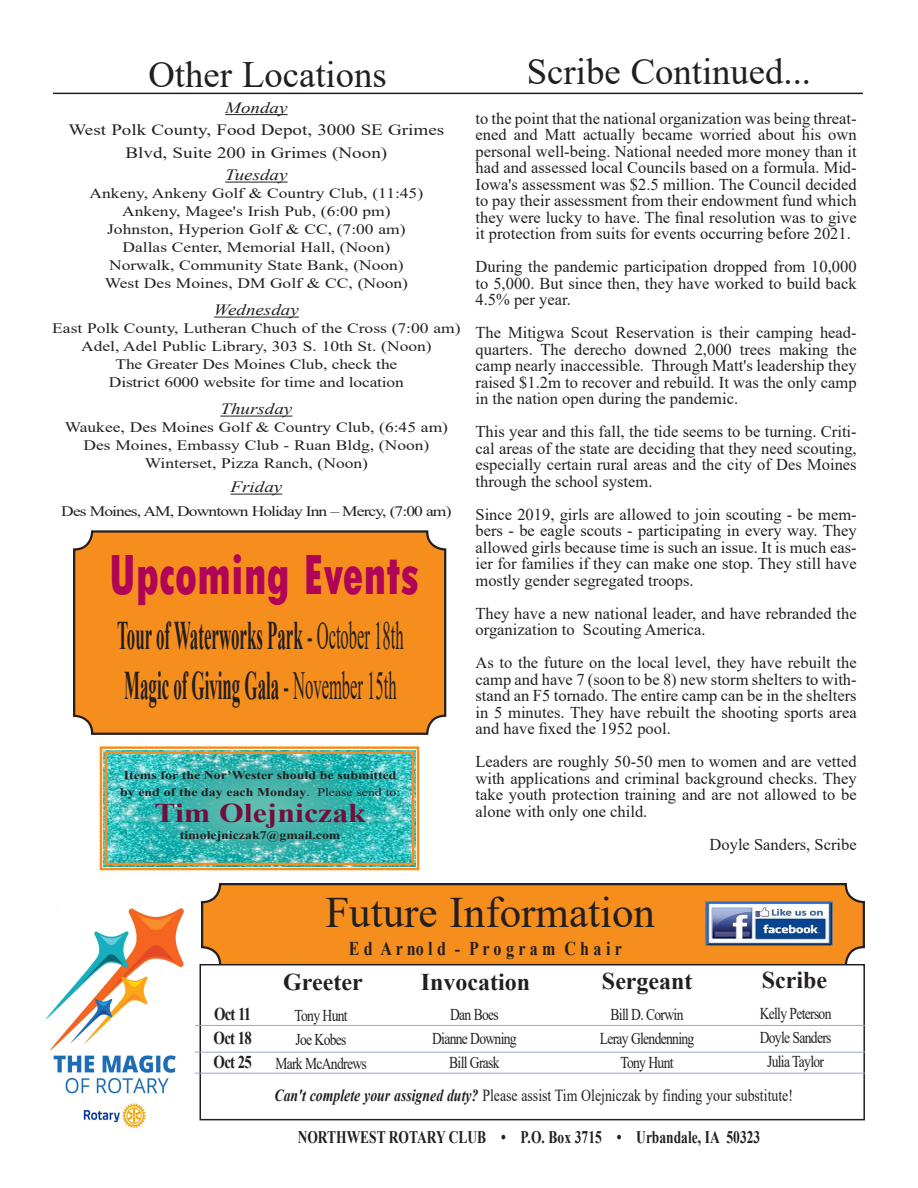
<style>
.page{position:relative;width:918px;height:1188px;background:#fff}
.page>*{position:absolute;margin:0;border:0;box-sizing:border-box;transform-origin:0 0}
.t1{font:800 condensed 59.4px "Tw Cen";color:#b00557;scale:.82 1}
.t2{font:43.35px "Times New Roman";color:#231f20}
.t3{font:700 40.5px "Times New Roman";color:#231f20;scale:.42 1}
.t4{font:37.05px "Times New Roman";color:#231f20}
.t5{font:700 27px "Times New Roman";color:#710f3c;scale:1.18 1}
.t6{font:700 24px "Times New Roman";color:#231f20}
.t7{font:700 19.5px "Times New Roman";letter-spacing:.275em;color:#231f20;scale:.82 1}
.t8{font:700 18px "Times New Roman";letter-spacing:-.05em;color:#231f20;scale:.82 1}
.t9{font:700 17.55px "Times New Roman";color:#231f20;scale:.77 1}
.t10{font:16.95px "Times New Roman";color:#231f20;scale:.82 1}
.t11{font:16.5px/16.5px "Times New Roman";color:#231f20;text-align:justify}
.t12{font:16.5px "Times New Roman";letter-spacing:-.05em;color:#231f20;scale:.82 1}
.t13{font:16.5px "Times New Roman";color:#231f20;scale:.82 1}
.t14{font:15.75px "Times New Roman";color:#231f20;scale:1.21 1}
.t15{font:italic 15.75px "Times New Roman";color:#231f20;scale:1.21 1}
.t16{font:14.4px "Times New Roman";color:#231f20;scale:1.21 1}
.t17{font:14.4px "Times New Roman";letter-spacing:-.05em;color:#231f20;scale:1.21 1}
.t18{font:700 11.7px "Times New Roman";color:#231f20;scale:1.18 1}
.s1{font-weight:400;font-size:39.9px}
.s2{font-weight:400}
.s3{font-weight:700;font-style:italic}
</style>
<div class="page">
<svg style="left:99px;top:746px;width:321px;height:125px;background:#52b9ad"></svg>
<div style="left:105px;top:751px;width:309px;height:114px;border:2px solid #f68e1e"></div>
<div style="left:202px;top:884px;width:662px;height:81px;background:#f68e1e;border-radius:18px"></div>
<div style="left:201px;top:883px;width:664px;height:83px;border:2px solid #231f20;border-radius:18px"></div>
<div style="left:74px;top:531px;width:371px;height:203px;background:#f68e1e;border-radius:18px"></div>
<div style="left:73px;top:530px;width:373px;height:205px;border:2px solid #231f20;border-radius:18px"></div>
<div style="left:200px;top:964px;width:665px;height:156px;border:2px solid #231f20"></div>
<img style="left:705px;top:901px;width:128px;height:45px">
<hr style="left:53px;top:93px;width:810px;height:1px;background:#231f20">
<hr style="left:75px;top:1025px;width:790px;height:1px;background:#9aa7ce">
<hr style="left:75px;top:1052px;width:790px;height:1px;background:#9aa7ce">
<hr style="left:75px;top:1073px;width:790px;height:1px;background:#9aa7ce">
<img style="left:45px;top:908px;width:150px;height:221px">
<hr style="left:225px;top:114px;width:63px;height:1px;background:#231f20">
<hr style="left:225px;top:182px;width:63px;height:1px;background:#231f20">
<hr style="left:214px;top:317px;width:85px;height:1px;background:#231f20">
<hr style="left:220px;top:416px;width:72px;height:1px;background:#231f20">
<hr style="left:230px;top:494px;width:52px;height:1px;background:#231f20">
<p class="t4" style="left:148px;top:48px;width:240px">Other Locations</p>
<p class="t15" style="left:225px;top:97px;width:53px">Monday</p>
<p class="t14" style="left:69px;top:119px;width:312px">West Polk County, Food Depot, 3000 SE Grimes</p>
<p class="t14" style="left:126px;top:141px;width:218px">Blvd, Suite 200 in Grimes (Noon)</p>
<p class="t15" style="left:225px;top:164px;width:53px">Tuesday</p>
<p class="t16" style="left:90px;top:183px;width:277px">Ankeny, Ankeny Golf &amp; Country Club, (11:45)</p>
<p class="t16" style="left:122px;top:201px;width:223px">Ankeny, Magee's Irish Pub, (6:00 pm)</p>
<p class="t16" style="left:107px;top:219px;width:248px">Johnston, Hyperion Golf &amp; CC, (7:00 am)</p>
<p class="t16" style="left:123px;top:237px;width:223px">Dallas Center, Memorial Hall, (Noon)</p>
<p class="t16" style="left:109px;top:255px;width:245px">Norwalk, Community State Bank, (Noon)</p>
<p class="t16" style="left:105px;top:273px;width:252px">West Des Moines, DM Golf &amp; CC, (Noon)</p>
<p class="t15" style="left:214px;top:299px;width:72px">Wednesday</p>
<p class="t16" style="left:52px;top:318px;width:339px">East Polk County, Lutheran Chuch of the Cross (7:00 am)</p>
<p class="t16" style="left:81px;top:336px;width:291px">Adel, Adel Public Library, 303 S. 10th St. (Noon)</p>
<p class="t16" style="left:116px;top:354px;width:234px">The Greater Des Moines Club, check the</p>
<p class="t16" style="left:109px;top:372px;width:245px">District 6000 website for time and location</p>
<p class="t15" style="left:220px;top:398px;width:61px">Thursday</p>
<p class="t16" style="left:65px;top:417px;width:318px">Waukee, Des Moines Golf &amp; Country Club, (6:45 am)</p>
<p class="t16" style="left:83px;top:435px;width:287px">Des Moines, Embassy Club - Ruan Bldg, (Noon)</p>
<p class="t16" style="left:145px;top:453px;width:186px">Winterset, Pizza Ranch, (Noon)</p>
<p class="t15" style="left:230px;top:476px;width:44px">Friday</p>
<p class="t17" style="left:61px;top:501px;width:324px">Des Moines, AM, Downtown Holiday Inn – Mercy, (7:00 am)</p>
<p class="t1" style="left:109px;top:540px;width:380px">Upcoming Events</p>
<p class="t3" style="left:117px;top:607px;width:684px">Tour of Waterworks Park <span class="s1">- October 18th</span></p>
<p class="t3" style="left:124px;top:656px;width:650px">Magic of Giving Gala <span class="s1">- November 15th</span></p>
<p class="t18" style="left:124px;top:767px;width:233px">Items for the Nor’Wester should be submitted</p>
<p class="t18" style="left:120px;top:784px;width:239px">by end of the day each Monday<span class="s2">. Please send to:</span></p>
<p class="t5" style="left:154px;top:793px;width:181px">Tim Olejniczak</p>
<p class="t18" style="left:180px;top:826px;width:138px">timolejniczak7@gmail.com</p>
<p class="t4" style="left:527px;top:45px;width:286px">Scribe Continued...</p>
<p class="t11" style="left:476px;top:109px;width:383px">to the point that the national organization was being threat&shy;ened and Matt actually became worried about his own personal well-being. National needed more money than it had and assessed local Councils based on a formula. Mid-Iowa's assessment was $2.5 million. The Council decided to pay their assessment from their endowment fund which they were lucky to have. The final resolution was to give it protection from suits for events occurring before 2021.</p>
<p class="t11" style="left:476px;top:258px;width:383px">During the pandemic participation dropped from 10,000 to 5,000. But since then, they have worked to build back 4.5% per year.</p>
<p class="t11" style="left:476px;top:324px;width:383px">The Mitigwa Scout Reservation is their camping head&shy;quarters. The derecho downed 2,000 trees making the camp nearly inaccessible. Through Matt's leadership they raised $1.2m to recover and rebuild. It was the only camp in the nation open during the pandemic.</p>
<p class="t11" style="left:476px;top:423px;width:383px">This year and this fall, the tide seems to be turning. Criti&shy;cal areas of the state are deciding that they need scouting, especially certain rural areas and the city of Des Moines through the school system.</p>
<p class="t11" style="left:476px;top:505px;width:383px">Since 2019, girls are allowed to join scouting - be mem&shy;bers - be eagle scouts - participating in every way. They allowed girls because time is such an issue. It is much eas&shy;ier for families if they can make one stop. They still have mostly gender segregated troops.</p>
<p class="t11" style="left:476px;top:604px;width:383px">They have a new national leader, and have rebranded the organization to Scouting America.</p>
<p class="t11" style="left:476px;top:654px;width:383px">As to the future on the local level, they have rebuilt the camp and have 7 (soon to be 8) new storm shelters to with&shy;stand an F5 tornado. The entire camp can be in the shelters in 5 minutes. They have rebuilt the shooting sports area and have fixed the 1952 pool.</p>
<p class="t11" style="left:476px;top:753px;width:383px">Leaders are roughly 50-50 men to women and are vetted with applications and criminal background checks. They take youth protection training and are not allowed to be alone with only one child.</p>
<p class="t11" style="left:710px;top:835px;width:149px">Doyle Sanders, Scribe</p>
<p class="t2" style="left:325px;top:882px;width:331px">Future Information</p>
<p class="t7" style="left:349px;top:934px;width:335px">Ed Arnold - Program Chair</p>
<p class="t8" style="left:214px;top:1001px;width:47px">Oct 11</p>
<p class="t8" style="left:214px;top:1025px;width:48px">Oct 18</p>
<p class="t8" style="left:214px;top:1049px;width:48px">Oct 25</p>
<p class="t6" style="left:283px;top:965px;width:81px">Greeter</p>
<p class="t6" style="left:421px;top:964px;width:111px">Invocation</p>
<p class="t6" style="left:602px;top:963px;width:92px">Sergeant</p>
<p class="t6" style="left:762px;top:962px;width:67px">Scribe</p>
<p class="t12" style="left:295px;top:1004px;width:66px">Tony Hunt</p>
<p class="t12" style="left:296px;top:1028px;width:64px">Joe Kobes</p>
<p class="t12" style="left:275px;top:1052px;width:113px">Mark McAndrews</p>
<p class="t13" style="left:450px;top:1002px;width:61px">Dan Boes</p>
<p class="t12" style="left:432px;top:1026px;width:105px">Dianne Downing</p>
<p class="t12" style="left:449px;top:1050px;width:63px">Bill Grask</p>
<p class="t12" style="left:611px;top:1003px;width:90px">Bill D. Corwin</p>
<p class="t12" style="left:600px;top:1027px;width:117px">Leray Glendenning</p>
<p class="t12" style="left:620px;top:1051px;width:66px">Tony Hunt</p>
<p class="t12" style="left:760px;top:1002px;width:89px">Kelly Peterson</p>
<p class="t12" style="left:760px;top:1026px;width:89px">Doyle Sanders</p>
<p class="t12" style="left:767px;top:1050px;width:71px">Julia Taylor</p>
<p class="t10" style="left:274px;top:1083px;width:634px"><span class="s3">Can't complete your assigned duty?</span> Please assist Tim Olejniczak by finding your substitute!</p>
<p class="t9" style="left:298px;top:1125px;width:602px">NORTHWEST ROTARY CLUB • P.O. Box 3715 • Urbandale, IA 50323</p>
</div>
